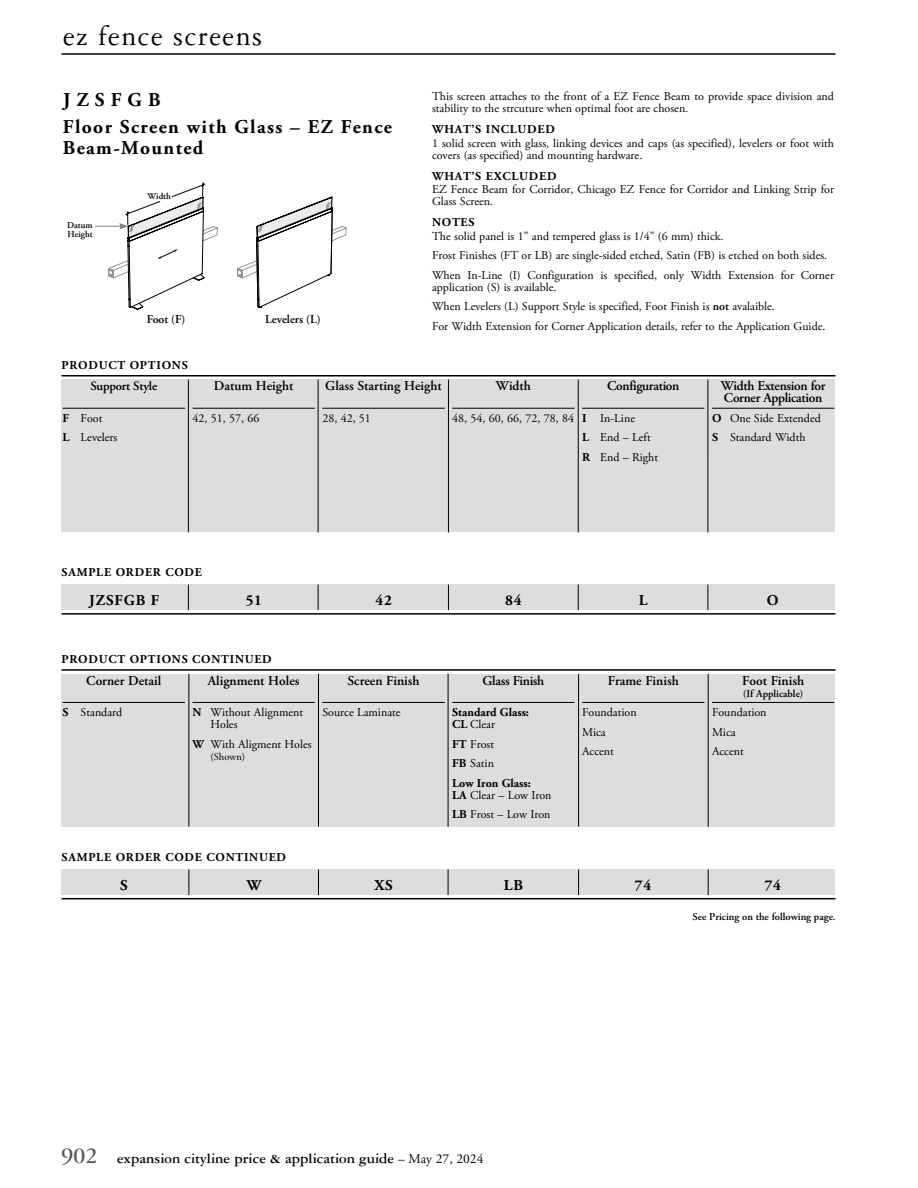
<style>
.page{position:relative;width:918px;height:1188px;background:#fff}
.page>*{position:absolute;margin:0;border:0;box-sizing:border-box;transform-origin:0 0}
.t1{font:30px "Garamond Three";letter-spacing:.05em;color:#000}
.t2{font:700 19.5px/27px "Adobe Garamond Pro";letter-spacing:.07em;color:#000}
.t3{font:700 15px "Garamond Three";color:#000}
.t4{font:700 15px "Adobe Garamond Pro";letter-spacing:.065em;color:#000}
.t5{font:600 13.5px "Adobe Garamond Pro";color:#000}
.t6{font:600 13.5px/12px "Adobe Garamond Pro";letter-spacing:-.025em;color:#000}
.t7{font:600 12.75px "Adobe Garamond Pro";letter-spacing:-.015em;color:#000}
.t8{font:12px/19.5px "Adobe Garamond Pro";color:#000}
.t9{font:700 12px "Adobe Garamond Pro";letter-spacing:.065em;color:#000}
.t10{font:700 12px/19.5px "Adobe Garamond Pro";color:#000}
.t11{font:600 12px "Adobe Garamond Pro";color:#000}
.t12{font:600 10.5px "Adobe Garamond Pro";color:#000}
.t13{font:10.5px "Adobe Garamond Pro";color:#000}
.t14{font:600 9px/9px "Adobe Garamond Pro";color:#000}
.s1{font-weight:600}
.s2{font-weight:700}
.s3{font-weight:400}
.s4{font-size:24px;color:#58595b}
.s5{font-family:"Adobe Garamond Pro";font-weight:400;font-size:13.5px}
</style>
<div class="page">
<hr style="left:62px;top:53px;width:774px;height:2px;background:#000">
<svg style="left:237px;top:197px;width:110px;height:111px"></svg>
<svg style="left:95px;top:183px;width:123px;height:127px"></svg>
<div style="left:62px;top:380px;width:774px;height:152px;background:#dcddde"></div>
<hr style="left:63px;top:408px;width:122px;height:1px;background:#000">
<hr style="left:192px;top:408px;width:123px;height:1px;background:#000">
<hr style="left:322px;top:408px;width:123px;height:1px;background:#000">
<hr style="left:452px;top:408px;width:123px;height:1px;background:#000">
<hr style="left:582px;top:408px;width:122px;height:1px;background:#000">
<hr style="left:712px;top:408px;width:122px;height:1px;background:#000">
<hr style="left:62px;top:375px;width:774px;height:1px;background:#000">
<hr style="left:188px;top:379px;width:1px;height:154px;background:#000">
<hr style="left:578px;top:380px;width:1px;height:152px;background:#000">
<hr style="left:62px;top:613px;width:774px;height:2px;background:#000">
<div style="left:62px;top:585px;width:774px;height:25px;background:#dcddde"></div>
<svg style="left:188px;top:585px;width:1px;height:25px"></svg>
<svg style="left:578px;top:585px;width:1px;height:25px"></svg>
<div style="left:62px;top:674px;width:774px;height:153px;background:#dcddde"></div>
<hr style="left:63px;top:702px;width:122px;height:1px;background:#000">
<hr style="left:192px;top:702px;width:123px;height:1px;background:#000">
<hr style="left:322px;top:702px;width:123px;height:1px;background:#000">
<hr style="left:452px;top:702px;width:123px;height:1px;background:#000">
<hr style="left:582px;top:702px;width:122px;height:1px;background:#000">
<hr style="left:712px;top:702px;width:122px;height:1px;background:#000">
<hr style="left:62px;top:669px;width:774px;height:2px;background:#000">
<hr style="left:318px;top:674px;width:1px;height:153px;background:#000">
<hr style="left:62px;top:898px;width:774px;height:1px;background:#000">
<div style="left:62px;top:869px;width:774px;height:26px;background:#dcddde"></div>
<svg style="left:318px;top:869px;width:1px;height:26px"></svg>
<hr style="left:189px;top:674px;width:1px;height:153px;background:#000">
<svg style="left:189px;top:869px;width:1px;height:26px"></svg>
<hr style="left:448px;top:674px;width:1px;height:153px;background:#000">
<svg style="left:448px;top:869px;width:1px;height:26px"></svg>
<hr style="left:578px;top:674px;width:1px;height:153px;background:#000">
<svg style="left:578px;top:869px;width:1px;height:26px"></svg>
<hr style="left:318px;top:379px;width:1px;height:154px;background:#000">
<svg style="left:318px;top:585px;width:1px;height:25px"></svg>
<hr style="left:448px;top:380px;width:1px;height:152px;background:#000">
<svg style="left:448px;top:585px;width:1px;height:25px"></svg>
<hr style="left:708px;top:379px;width:1px;height:154px;background:#000">
<svg style="left:708px;top:585px;width:1px;height:25px"></svg>
<hr style="left:708px;top:674px;width:1px;height:153px;background:#000">
<svg style="left:708px;top:869px;width:1px;height:26px"></svg>
<h1 class="t1" style="left:63px;top:20px;width:201px">ez fence screens</h1>
<h2 class="t2" style="left:63px;top:86px;width:331px">JZSFGB<br>Floor Screen with Glass – EZ Fence</h2>
<h2 class="t2" style="left:63px;top:134px;width:142px">Beam-Mounted</h2>
<p class="t14" style="left:148px;top:191px;width:25px">Width</p>
<p class="t14" style="left:67px;top:221px;width:27px">Datum<br>Height</p>
<p class="t11" style="left:147px;top:313px;width:40px">Foot (F)</p>
<p class="t11" style="left:265px;top:313px;width:57px">Levelers (L)</p>
<p class="t9" style="left:62px;top:358px;width:128px">PRODUCT OPTIONS</p>
<p class="t8" style="left:432px;top:91px;width:404px;line-height:12px">This screen attaches to the front of a EZ Fence Beam to provide space division and stability to the strcuture when optimal foot are chosen.</p>
<p class="t9" style="left:432px;top:122px;width:124px">WHAT’S INCLUDED</p>
<p class="t8" style="left:432px;top:137px;width:404px;line-height:12px">1 solid screen with glass, linking devices and caps (as specified), levelers or foot with covers (as specified) and mounting hardware.</p>
<p class="t9" style="left:432px;top:169px;width:126px">WHAT’S EXCLUDED</p>
<p class="t8" style="left:432px;top:184px;width:404px;line-height:12px">EZ Fence Beam for Corridor, Chicago EZ Fence for Corridor and Linking Strip for<br>Glass Screen.</p>
<p class="t9" style="left:432px;top:215px;width:44px">NOTES</p>
<p class="t8" style="left:432px;top:227px;width:403px">The solid panel is 1" and tempered glass is 1/4" (6 mm) thick.<br>Frost Finishes (FT or LB) are single-sided etched, Satin (FB) is etched on both sides.<br>When In-Line (I) Configuration is specified, only Width Extension for Corner</p>
<p class="t8" style="left:432px;top:278px;width:395px">application (S) is available.<br>When Levelers (L) Support Style is specified, Foot Finish is <span class="s1">not</span> avalaible.<br>For Width Extension for Corner Application details, refer to the Application Guide.</p>
<p class="t7" style="left:90px;top:379px;width:68px">Support Style</p>
<p class="t8" style="left:63px;top:409px;width:56px"><span class="s2">F</span> Foot<br><span class="s2">L</span> Levelers</p>
<p class="t5" style="left:214px;top:378px;width:81px">Datum Height</p>
<p class="t8" style="left:192px;top:409px;width:68px">42, 51, 57, 66</p>
<p class="t5" style="left:325px;top:378px;width:118px">Glass Starting Height</p>
<p class="t8" style="left:322px;top:409px;width:50px">28, 42, 51</p>
<p class="t5" style="left:496px;top:378px;width:36px">Width</p>
<p class="t8" style="left:452px;top:409px;width:123px">48, 54, 60, 66, 72, 78, 84</p>
<p class="t5" style="left:607px;top:378px;width:74px">Configuration</p>
<p class="t8" style="left:582px;top:409px;width:78px"><span class="s2">I</span> In-Line<br><span class="s2">L</span> End – Left<br><span class="s2">R</span> End – Right</p>
<p class="t6" style="left:721px;top:380px;width:106px">Width Extension for<br>Corner Application</p>
<p class="t8" style="left:712px;top:409px;width:110px"><span class="s2">O</span> One Side Extended<br><span class="s2">S</span> Standard Width</p>
<p class="t9" style="left:62px;top:565px;width:142px">SAMPLE ORDER CODE</p>
<p class="t4" style="left:89px;top:591px;width:71px">JZSFGB F</p>
<p class="t4" style="left:246px;top:591px;width:18px">51</p>
<p class="t4" style="left:375px;top:591px;width:18px">42</p>
<p class="t4" style="left:505px;top:591px;width:18px">84</p>
<p class="t4" style="left:639px;top:591px;width:10px">L</p>
<p class="t4" style="left:767px;top:591px;width:13px">O</p>
<p class="t9" style="left:62px;top:652px;width:212px">PRODUCT OPTIONS CONTINUED</p>
<p class="t5" style="left:86px;top:673px;width:76px">Corner Detail</p>
<p class="t8" style="left:63px;top:703px;width:61px"><span class="s2">S</span> Standard</p>
<p class="t5" style="left:208px;top:673px;width:93px">Alignment Holes</p>
<p class="t8" style="left:210px;top:707px;width:94px;line-height:12px;text-indent:-18px"><span class="s2">N</span> Without Alignment<br>Holes</p>
<p class="t8" style="left:192px;top:734px;width:121px"><span class="s2">W</span> With Aligment Holes</p>
<p class="t13" style="left:210px;top:750px;width:36px">(Shown)</p>
<p class="t5" style="left:347px;top:673px;width:74px">Screen Finish</p>
<p class="t8" style="left:322px;top:703px;width:80px">Source Laminate</p>
<p class="t5" style="left:483px;top:673px;width:63px">Glass Finish</p>
<p class="t10" style="left:452px;top:707px;width:78px;line-height:12px">Standard Glass:<br>CL <span class="s3">Clear</span></p>
<p class="t10" style="left:452px;top:734px;width:80px">FT <span class="s3">Frost<br></span>FB <span class="s3">Satin<br></span>Low Iron Glass:</p>
<p class="t8" style="left:452px;top:785px;width:101px"><span class="s2">LA</span> Clear – Low Iron<br><span class="s2">LB</span> Frost – Low Iron</p>
<p class="t5" style="left:608px;top:673px;width:72px">Frame Finish</p>
<p class="t8" style="left:582px;top:703px;width:56px">Foundation<br>Mica<br>Accent</p>
<p class="t5" style="left:742px;top:673px;width:63px">Foot Finish</p>
<p class="t12" style="left:743px;top:687px;width:62px">(If Applicable)</p>
<p class="t8" style="left:712px;top:703px;width:56px">Foundation<br>Mica<br>Accent</p>
<p class="t9" style="left:62px;top:850px;width:226px">SAMPLE ORDER CODE CONTINUED</p>
<p class="t4" style="left:120px;top:876px;width:9px">S</p>
<p class="t4" style="left:247px;top:876px;width:16px">W</p>
<p class="t4" style="left:374px;top:876px;width:20px">XS</p>
<p class="t4" style="left:504px;top:876px;width:21px">LB</p>
<p class="t4" style="left:635px;top:876px;width:18px">74</p>
<p class="t4" style="left:765px;top:876px;width:18px">74</p>
<p class="t12" style="left:693px;top:911px;width:145px">See Pricing on the following page.</p>
<p class="t3" style="left:62px;top:1150px;width:423px"><span class="s4">902</span> expansion cityline price &amp; application guide <span class="s5">– May 27, 2024</span></p>
</div>
